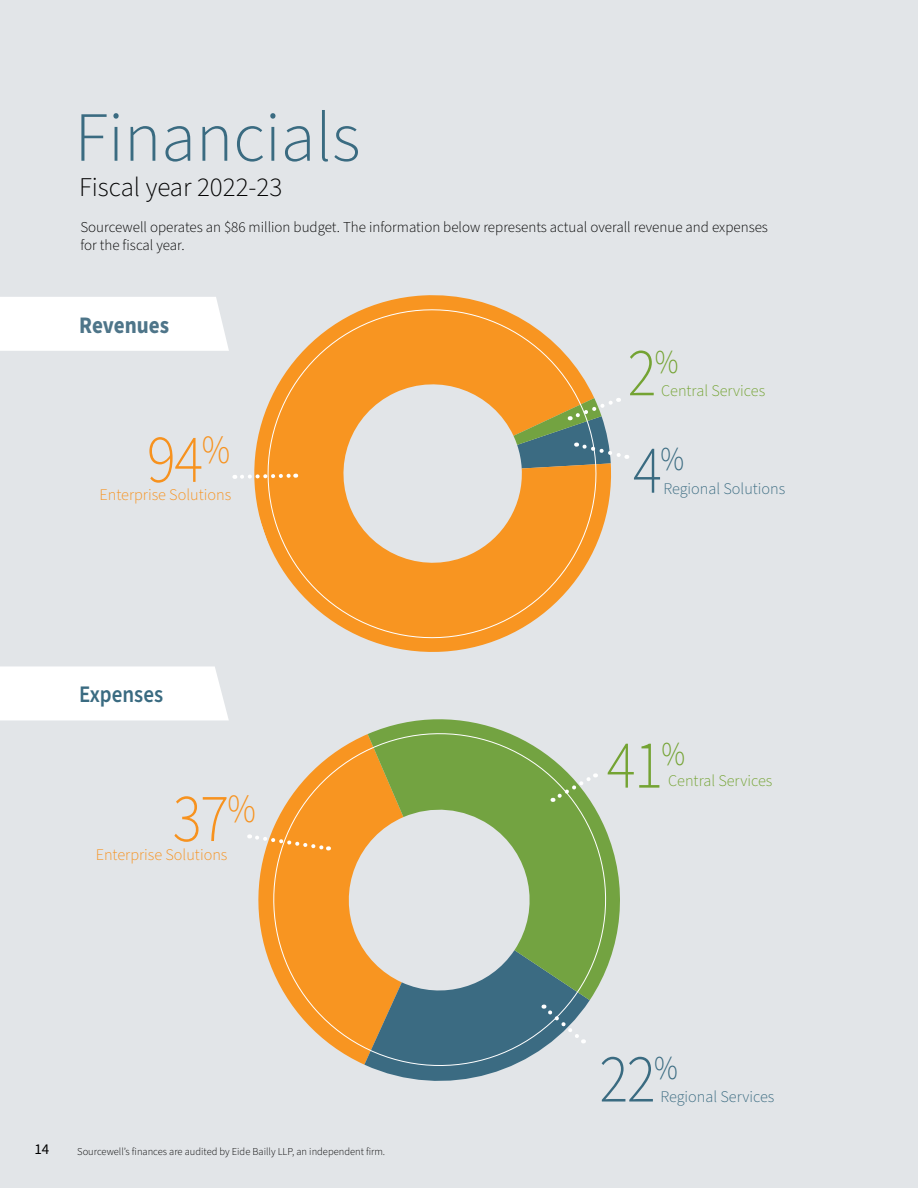
<style>
.page{position:relative;width:918px;height:1188px;background:#e2e5e8}
.page>*{position:absolute;margin:0;border:0;box-sizing:border-box;transform-origin:0 0}
.t1{font:300 70.5px "Source Sans Pro";color:#3a6b81}
.t2{font:300 68.7px "Source Sans Pro";color:#74a333;scale:.88 1}
.t3{font:300 68.7px "Source Sans Pro";color:#3a6b81;scale:.88 1}
.t4{font:300 68.7px "Source Sans Pro";color:#f7921e;scale:.88 1}
.t5{font:300 40.05px "Source Sans Pro";color:#f7921e;scale:.88 1}
.t6{font:300 27px "Source Sans Pro";color:#000}
.t7{font:600 23.7px "Source Sans Pro";color:#3a6b81;scale:.88 1}
.t8{font:700 23.7px "Source Sans Pro";color:#4e7589;scale:.88 1}
.t9{font:300 16.2px "Source Sans Pro";color:#f7921e}
.t10{font:300 16.2px "Source Sans Pro";color:#3a6b81}
.t11{font:300 16.2px "Source Sans Pro";color:#74a333}
.t12{font:300 15px/18px "Source Sans Pro";color:#000}
.t13{font:15px "Source Sans Pro";color:#000}
.t14{font:300 10.5px "Source Sans Pro";color:#000}
</style>
<div class="page">
<svg style="left:258px;top:719px;width:362px;height:346px"></svg>
<svg style="left:254px;top:295px;width:357px;height:357px"></svg>
<div style="left:0;top:666px;width:229px;height:54px;background:#fff"></div>
<svg style="left:553px;top:772px;width:44px;height:30px"></svg>
<svg style="left:364px;top:950px;width:226px;height:131px"></svg>
<svg style="left:249px;top:833px;width:80px;height:19px"></svg>
<div style="left:0;top:297px;width:229px;height:54px;background:#fff"></div>
<svg style="left:234px;top:472px;width:62px;height:9px"></svg>
<svg style="left:513px;top:396px;width:114px;height:72px"></svg>
<h1 class="t1" style="left:75px;top:90px;width:287px">Financials</h1>
<h3 class="t6" style="left:79px;top:169px;width:205px">Fiscal year 2022-23</h3>
<p class="t12" style="left:80px;top:218px;width:689px">Sourcewell operates an $86 million budget. The information below represents actual overall revenue and expenses for the fiscal year.</p>
<h3 class="t8" style="left:79px;top:309px;width:103px">Revenues</h3>
<h3 class="t5" style="left:202px;top:423px;width:34px">%</h3>
<p class="t9" style="left:99px;top:484px;width:133px">Enterprise Solutions</p>
<h2 class="t4" style="left:147px;top:413px;width:66px">94</h2>
<h3 class="t7" style="left:79px;top:678px;width:97px">Expenses</h3>
<h2 class="t4" style="left:173px;top:772px;width:96px">37<sup>%</sup></h2>
<p class="t9" style="left:96px;top:844px;width:133px">Enterprise Solutions</p>
<p class="t13" style="left:34px;top:1139px;width:16px">14</p>
<p class="t14" style="left:77px;top:1145px;width:310px">Sourcewell’s finances are audited by Eide Bailly LLP, an independent firm.</p>
<h2 class="t2" style="left:628px;top:327px;width:60px">2<sup>%</sup></h2>
<p class="t11" style="left:661px;top:380px;width:106px">Central Services</p>
<h2 class="t3" style="left:633px;top:424px;width:60px">4<sup>%</sup></h2>
<p class="t10" style="left:663px;top:478px;width:123px">Regional Solutions</p>
<h2 class="t2" style="left:607px;top:719px;width:91px">41<sup>%</sup></h2>
<p class="t11" style="left:668px;top:770px;width:106px">Central Services</p>
<h2 class="t3" style="left:599px;top:1033px;width:91px">22<sup>%</sup></h2>
<p class="t10" style="left:660px;top:1086px;width:115px">Regional Services</p>
</div>
